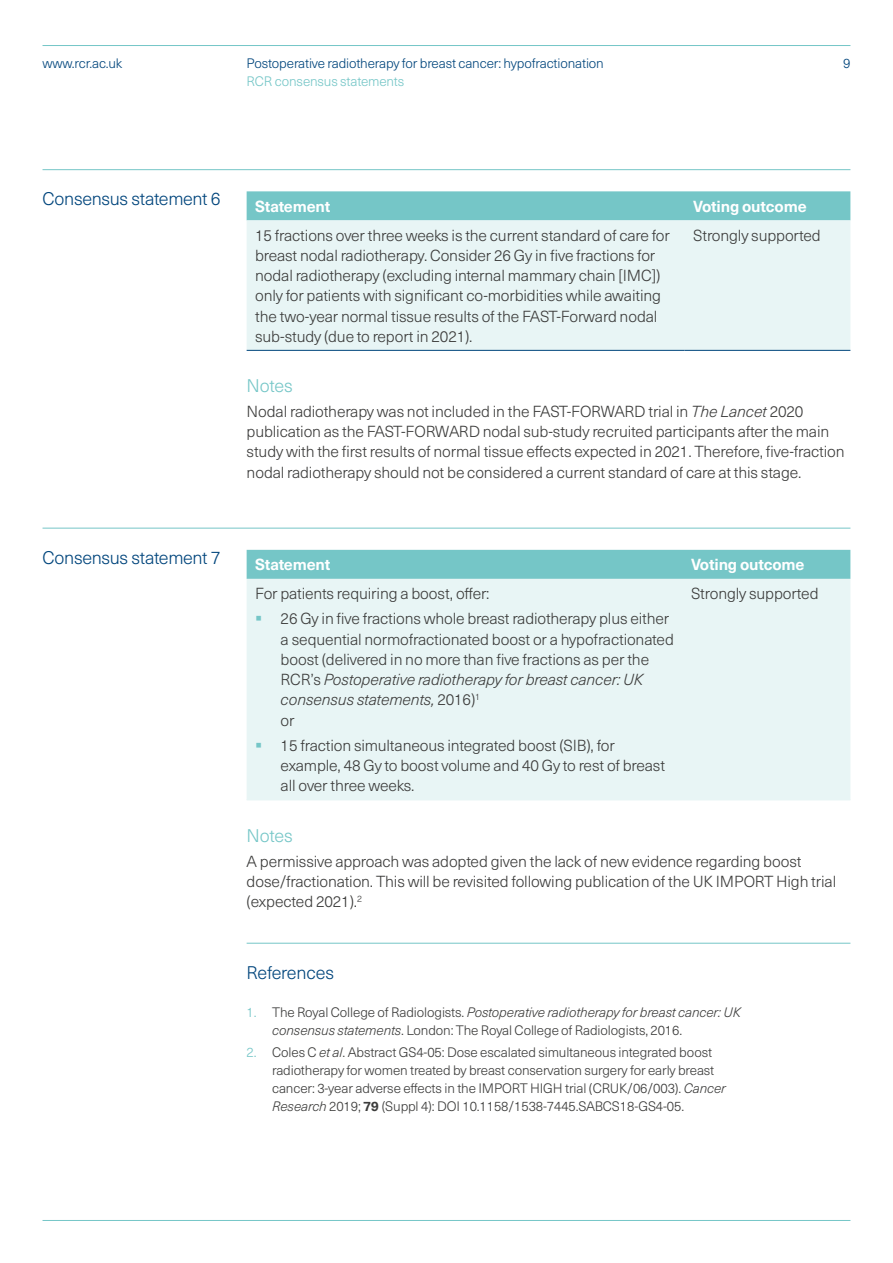
<style>
.page{position:relative;width:893px;height:1263px;background:#fff}
.page>*{position:absolute;margin:0;border:0;box-sizing:border-box;transform-origin:0 0}
.t1{font:300 18px "Neue Haas Unica Pro";letter-spacing:-.02em;color:#00457c}
.t2{font:300 18px "Neue Haas Unica Pro";letter-spacing:-.015em;color:#75c6c7}
.t3{font:300 15.75px/20.2px "Neue Haas Unica Pro";letter-spacing:-.01em;color:#3c3c3b}
.t4{font:700 15.75px "Neue Haas Unica Pro";letter-spacing:-.01em;color:#fff}
.t5{font:300 13.5px/18px "Neue Haas Unica Pro";letter-spacing:-.01em;color:#3c3c3b}
.t6{font:300 13.5px "Neue Haas Unica Pro";letter-spacing:-.01em;color:#00457c}
.t7{font:300 13.5px "Neue Haas Unica Pro";letter-spacing:-.01em;color:#75c6c7}
.s1{font-style:italic}
.s2{color:#75c6c7}
.s3{font-weight:700}
</style>
<div class="page">
<hr style="left:43px;top:1220px;width:807px;height:1px;background:#75c6c7">
<hr style="left:43px;top:45px;width:807px;height:1px;background:#75c6c7">
<hr style="left:247px;top:943px;width:603px;height:1px;background:#75c6c7">
<hr style="left:43px;top:169px;width:807px;height:1px;background:#75c6c7">
<div style="left:247px;top:191px;width:603px;height:29px;background:#75c6c7"></div>
<div style="left:247px;top:220px;width:603px;height:130px;background:#e8f5f5"></div>
<hr style="left:247px;top:350px;width:438px;height:1px;background:#00457c">
<hr style="left:685px;top:350px;width:165px;height:1px;background:#00457c">
<hr style="left:43px;top:528px;width:807px;height:1px;background:#75c6c7">
<div style="left:247px;top:550px;width:603px;height:29px;background:#75c6c7"></div>
<div style="left:247px;top:579px;width:603px;height:220px;background:#e8f5f5"></div>
<hr style="left:247px;top:799px;width:435px;height:1px;background:#e8f5f5">
<hr style="left:682px;top:799px;width:168px;height:1px;background:#e8f5f5">
<p class="t6" style="left:43px;top:55px;width:81px">www.rcr.ac.uk</p>
<p class="t6" style="left:247px;top:55px;width:359px">Postoperative radiotherapy for breast cancer: hypofractionation</p>
<p class="t6" style="left:843px;top:55px;width:9px">9</p>
<p class="t7" style="left:247px;top:73px;width:159px">RCR consensus statements</p>
<p class="t1" style="left:43px;top:188px;width:180px">Consensus statement 6</p>
<p class="t4" style="left:255px;top:197px;width:77px">Statement</p>
<p class="t4" style="left:693px;top:197px;width:115px">Voting outcome</p>
<p class="t3" style="left:255px;top:225px;width:416px">15 fractions over three weeks is the current standard of care for breast nodal radiotherapy. Consider 26 Gy in five fractions for nodal radiotherapy (excluding internal mammary chain [IMC]) only for patients with significant co-morbidities while awaiting the two-year normal tissue results of the FAST-Forward nodal sub-study (due to report in 2021).</p>
<p class="t3" style="left:693px;top:225px;width:129px">Strongly supported</p>
<p class="t2" style="left:247px;top:375px;width:48px">Notes</p>
<p class="t3" style="left:247px;top:401px;width:599px">Nodal radiotherapy was not included in the FAST-FORWARD trial in <span class="s1">The Lancet</span> 2020 publication as the FAST-FORWARD nodal sub-study recruited participants after the main study with the first results of normal tissue effects expected in 2021. Therefore, five-fraction nodal radiotherapy should not be considered a current standard of care at this stage.</p>
<p class="t1" style="left:43px;top:546px;width:180px">Consensus statement 7</p>
<p class="t4" style="left:255px;top:555px;width:77px">Statement</p>
<p class="t4" style="left:691px;top:555px;width:115px">Voting outcome</p>
<p class="t3" style="left:255px;top:584px;width:236px">For patients requiring a boost, offer:</p>
<p class="t3" style="left:281px;top:609px;width:395px;text-indent:-26px"><span class="s2">▪</span> 26 Gy in five fractions whole breast radiotherapy plus either a sequential normofractionated boost or a hypofractionated boost (delivered in no more than five fractions as per the RCR’s <span class="s1">Postoperative radiotherapy for breast cancer: UK consensus statements,</span> 2016)<sup>1<br></sup>or</p>
<p class="t3" style="left:281px;top:735px;width:386px;text-indent:-26px"><span class="s2">▪</span> 15 fraction simultaneous integrated boost (SIB), for example, 48 Gy to boost volume and 40 Gy to rest of breast all over three weeks.</p>
<p class="t3" style="left:691px;top:584px;width:129px">Strongly supported</p>
<p class="t2" style="left:247px;top:824px;width:48px">Notes</p>
<p class="t3" style="left:247px;top:851px;width:591px">A permissive approach was adopted given the lack of new evidence regarding boost dose/fractionation. This will be revisited following publication of the UK IMPORT High trial (expected 2021).<sup>2</sup></p>
<p class="t1" style="left:247px;top:962px;width:89px">References</p>
<p class="t5" style="left:272px;top:1003px;width:470px;text-indent:-26px"><span class="s2">1.</span> The Royal College of Radiologists. <span class="s1">Postoperative radiotherapy for breast cancer: UK consensus statements</span>. London: The Royal College of Radiologists, 2016.</p>
<p class="t5" style="left:272px;top:1044px;width:455px;text-indent:-26px"><span class="s2">2.</span> Coles C <span class="s1">et al</span>. Abstract GS4-05: Dose escalated simultaneous integrated boost radiotherapy for women treated by breast conservation surgery for early breast cancer: 3-year adverse effects in the IMPORT HIGH trial (CRUK/06/003). <span class="s1">Cancer Research</span> 2019; <span class="s3">79</span> (Suppl 4): DOI 10.1158/1538-7445.SABCS18-GS4-05.</p>
</div>
